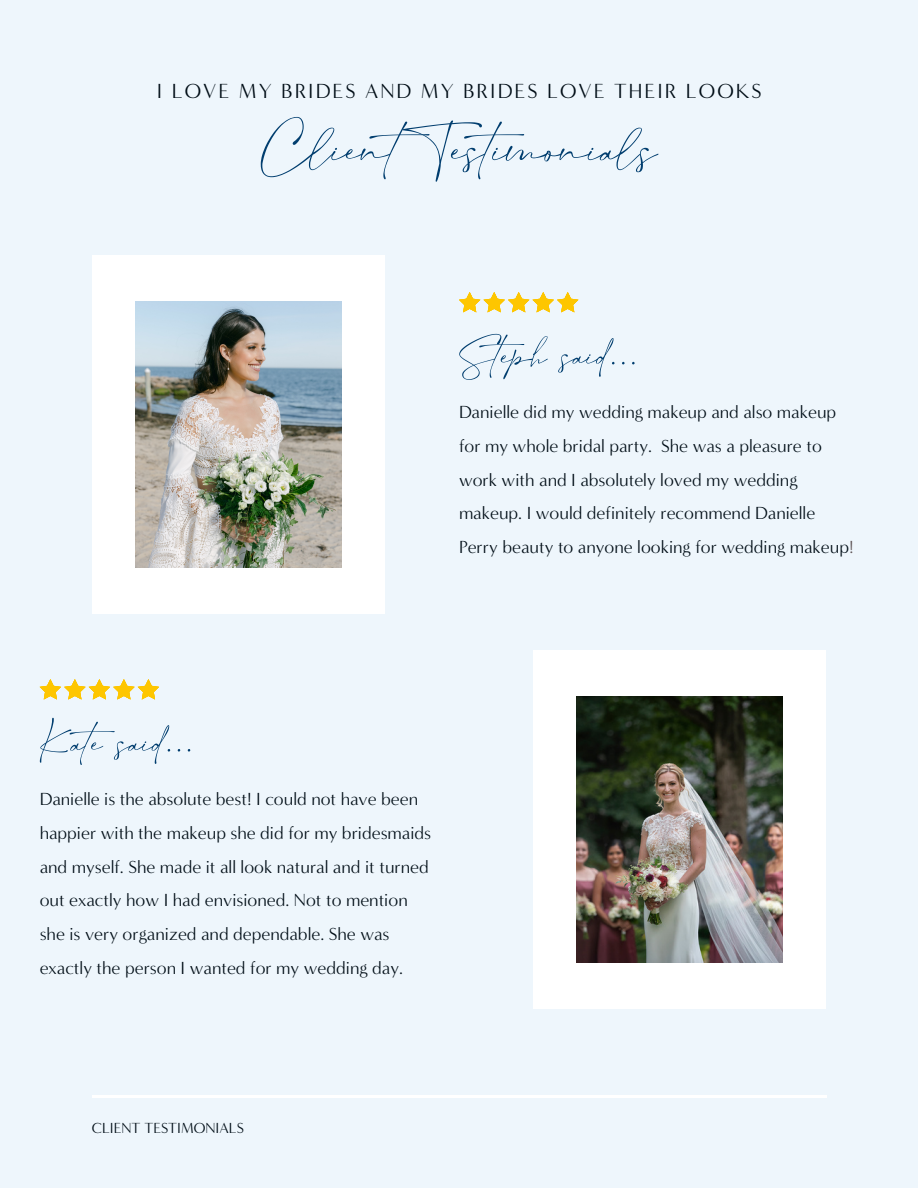
<style>
.page{position:relative;width:918px;height:1188px;background:#eef6fc}
.page>*{position:absolute;margin:0;border:0;box-sizing:border-box;transform-origin:0 0}
.t1{font:72px "Salty Feathers";color:#013e6f}
.t2{font:54px "Salty Feathers";color:#013e6f}
.t3{font:21px "Minerva Modern";letter-spacing:.1em;color:#000d16}
.t4{font:18px/33.8px "Minerva Modern";color:#000d16}
.t5{font:15px "Minerva Modern";color:#000d16}
.s1{color:#5d5354}
</style>
<div class="page">
<div style="left:92px;top:255px;width:292px;height:359px;background:#fff"></div>
<img style="left:135px;top:301px;width:206px;height:267px">
<svg style="left:459px;top:292px;width:119px;height:20px"></svg>
<div style="left:533px;top:650px;width:293px;height:359px;background:#fff"></div>
<img style="left:577px;top:696px;width:206px;height:267px">
<hr style="left:92px;top:1095px;width:734px;height:3px;background:#fff">
<svg style="left:40px;top:679px;width:119px;height:20px"></svg>
<p class="t3" style="left:157px;top:78px;width:606px">I LOVE MY BRIDES AND MY BRIDES LOVE THEIR LOOKS</p>
<p class="t1" style="left:261px;top:117px;width:398px">ClientTestimonials</p>
<h3 class="t2" style="left:459px;top:331px;width:181px">Steph said...</h3>
<h1 class="t4" style="left:459px;top:395px;width:396px">Danielle did my wedding makeup and also makeup for my whole bridal party. She was a pleasure to work with and I absolutely loved my wedding makeup. I would definitely recommend Danielle Perry beauty to anyone looking for wedding makeup<span class="s1">!</span></h1>
<p class="t2" style="left:40px;top:718px;width:156px">Kate said...</p>
<p class="t4" style="left:40px;top:782px;width:393px">Danielle is the absolute best! I could not have been happier with the makeup she did for my bridesmaids and myself. She made it all look natural and it turned out exactly how I had envisioned. Not to mention she is very organized and dependable. She was exactly the person I wanted for my wedding day.</p>
<p class="t5" style="left:92px;top:1119px;width:154px">CLIENT TESTIMONIALS</p>
</div>
